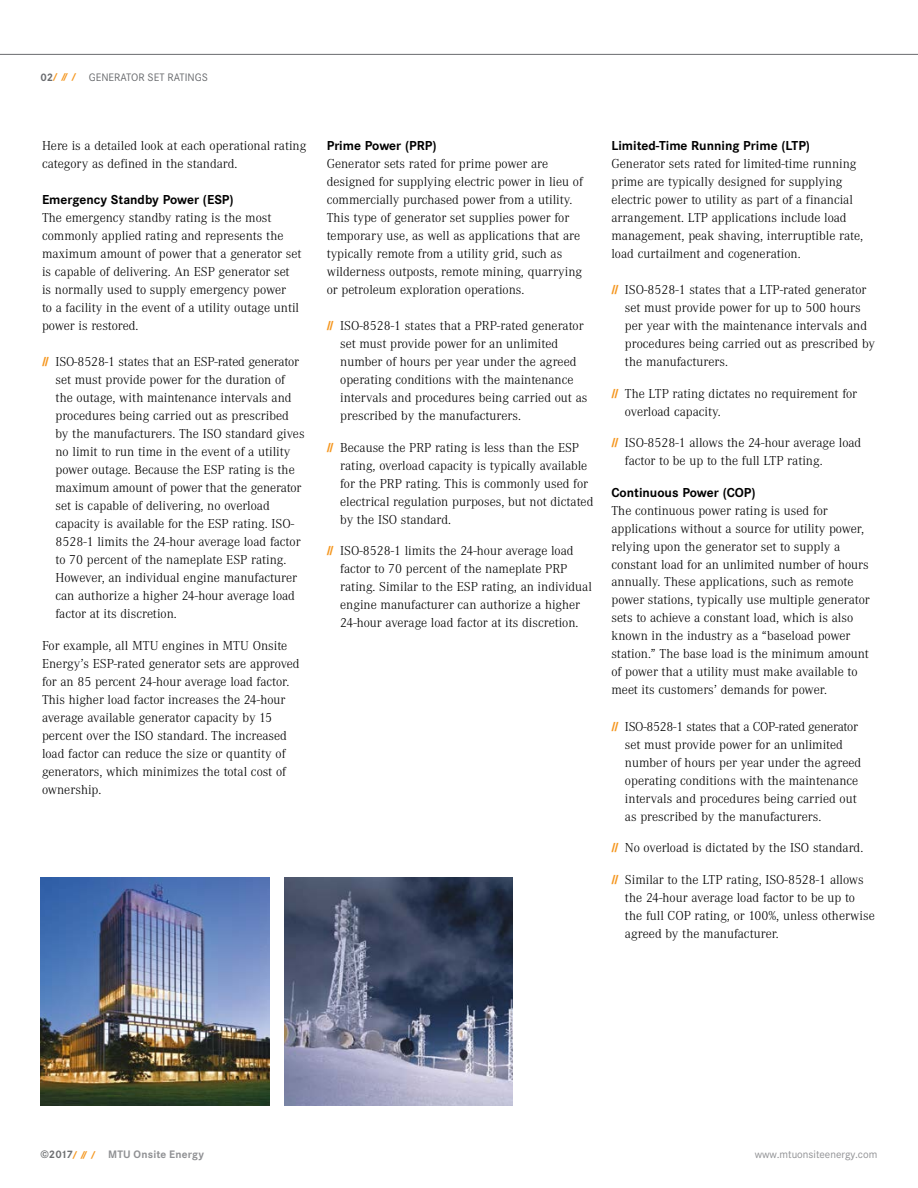
<style>
.page{position:relative;width:918px;height:1188px;background:#fff}
.page>*{position:absolute;margin:0;border:0;box-sizing:border-box;transform-origin:0 0}
.t1{font:300 13.5px/18px "Corporate A";color:#000}
.t2{font:700 13.5px "Corporate S";color:#000}
.t3{font:11.25px "Corporate S";color:#696b6e}
.t4{font:700 11.25px "Corporate S";letter-spacing:.015em;color:#909194}
.t5{font:11.25px "Corporate S";color:#909194}
.s1{font-weight:700}
.s2{font-weight:800;font-size:8.7px;color:#f59720}
.s3{font-family:"Corporate S";font-weight:800;font-style:italic;font-size:10.5px;color:#f59720}
.s4{color:#6d6f71}
</style>
<div class="page">
<hr style="left:0;top:54px;width:918px;height:1px;background:#696b6e">
<img style="left:40px;top:877px;width:229px;height:229px">
<img style="left:284px;top:877px;width:229px;height:229px">
<p class="t3" style="left:40px;top:71px;width:169px"><span class="s1">02</span><span class="s2">/ // /</span> GENERATOR SET RATINGS</p>
<p class="t1" style="left:42px;top:137px;width:266px">Here is a detailed look at each operational rating category as defined in the standard.</p>
<p class="t2" style="left:42px;top:192px;width:193px">Emergency Standby Power (ESP)</p>
<p class="t1" style="left:42px;top:209px;width:261px">The emergency standby rating is the most commonly applied rating and represents the maximum amount of power that a generator set is capable of delivering. An ESP generator set is normally used to supply emergency power<br>to a facility in the event of a utility outage until power is restored.</p>
<p class="t1" style="left:56px;top:353px;width:251px;text-indent:-14px"><span class="s3">//</span> ISO-8528-1 states that an ESP-rated generator set must provide power for the duration of the outage, with maintenance intervals and procedures being carried out as prescribed by the manufacturers. The ISO standard gives no limit to run time in the event of a utility power outage. Because the ESP rating is the maximum amount of power that the generator set is capable of delivering, no overload capacity is available for the ESP rating. ISO-8528-1 limits the 24-hour average load factor to 70 percent of the nameplate ESP rating.<br>However, an individual engine manufacturer can authorize a higher 24-hour average load factor at its discretion.</p>
<p class="t1" style="left:42px;top:637px;width:259px">For example, all MTU engines in MTU Onsite Energy’s ESP-rated generator sets are approved for an 85 percent 24-hour average load factor.<br>This higher load factor increases the 24-hour average available generator capacity by 15 percent over the ISO standard. The increased load factor can reduce the size or quantity of generators, which minimizes the total cost of ownership.</p>
<p class="t2" style="left:327px;top:138px;width:111px">Prime Power (PRP)</p>
<p class="t1" style="left:327px;top:155px;width:258px">Generator sets rated for prime power are designed for supplying electric power in lieu of commercially purchased power from a utility.<br>This type of generator set supplies power for temporary use, as well as applications that are typically remote from a utility grid, such as wilderness outposts, remote mining, quarrying or petroleum exploration operations.</p>
<p class="t1" style="left:340px;top:317px;width:249px;text-indent:-14px"><span class="s3">//</span> ISO-8528-1 states that a PRP-rated generator set must provide power for an unlimited number of hours per year under the agreed operating conditions with the maintenance intervals and procedures being carried out as prescribed by the manufacturers.</p>
<p class="t1" style="left:340px;top:438px;width:255px;text-indent:-14px"><sup>//</sup> Because the PRP rating is less than the ESP rating, overload capacity is typically available for the PRP rating. This is commonly used for electrical regulation purposes, but not dictated by the ISO standard.</p>
<p class="t1" style="left:340px;top:542px;width:253px;text-indent:-14px"><sup>//</sup> ISO-8528-1 limits the 24-hour average load factor to 70 percent of the nameplate PRP rating. Similar to the ESP rating, an individual engine manufacturer can authorize a higher 24-hour average load factor at its discretion.</p>
<p class="t2" style="left:611px;top:138px;width:200px">Limited-Time Running Prime (LTP)</p>
<p class="t1" style="left:611px;top:155px;width:253px">Generator sets rated for limited-time running prime are typically designed for supplying electric power to utility as part of a financial arrangement. LTP applications include load management, peak shaving, interruptible rate, load curtailment and cogeneration.</p>
<p class="t1" style="left:625px;top:281px;width:252px;text-indent:-14px"><span class="s3">//</span> ISO-8528-1 states that a LTP-rated generator set must provide power for up to 500 hours per year with the maintenance intervals and procedures being carried out as prescribed by the manufacturers.</p>
<p class="t1" style="left:625px;top:384px;width:234px;text-indent:-14px"><span class="s3">//</span> The LTP rating dictates no requirement for overload capacity.</p>
<p class="t1" style="left:625px;top:434px;width:238px;text-indent:-14px"><sup>//</sup> ISO-8528-1 allows the 24-hour average load factor to be up to the full LTP rating.</p>
<p class="t2" style="left:611px;top:484px;width:146px">Continuous Power (COP)</p>
<p class="t1" style="left:611px;top:501px;width:260px">The continuous power rating is used for applications without a source for utility power, relying upon the generator set to supply a constant load for an unlimited number of hours annually. These applications, such as remote power stations, typically use multiple generator sets to achieve a constant load, which is also known in the industry as a “baseload power station.” The base load is the minimum amount of power that a utility must make available to meet its customers’ demands for power.</p>
<p class="t1" style="left:625px;top:717px;width:238px;text-indent:-14px"><sup>//</sup> ISO-8528-1 states that a COP-rated generator set must provide power for an unlimited number of hours per year under the agreed operating conditions with the maintenance intervals and procedures being carried out as prescribed by the manufacturers.</p>
<p class="t1" style="left:611px;top:839px;width:253px"><sup>//</sup> No overload is dictated by the ISO standard.</p>
<p class="t1" style="left:625px;top:870px;width:251px;text-indent:-14px"><sup>//</sup> Similar to the LTP rating, ISO-8528-1 allows the 24-hour average load factor to be up to the full COP rating, or 100%, unless otherwise agreed by the manufacturer.</p>
<p class="t4" style="left:40px;top:1148px;width:165px"><span class="s4">©2017</span><span class="s2">/ // /</span> MTU Onsite Energy</p>
<p class="t5" style="left:755px;top:1148px;width:124px">www.mtuonsiteenergy.com</p>
</div>
